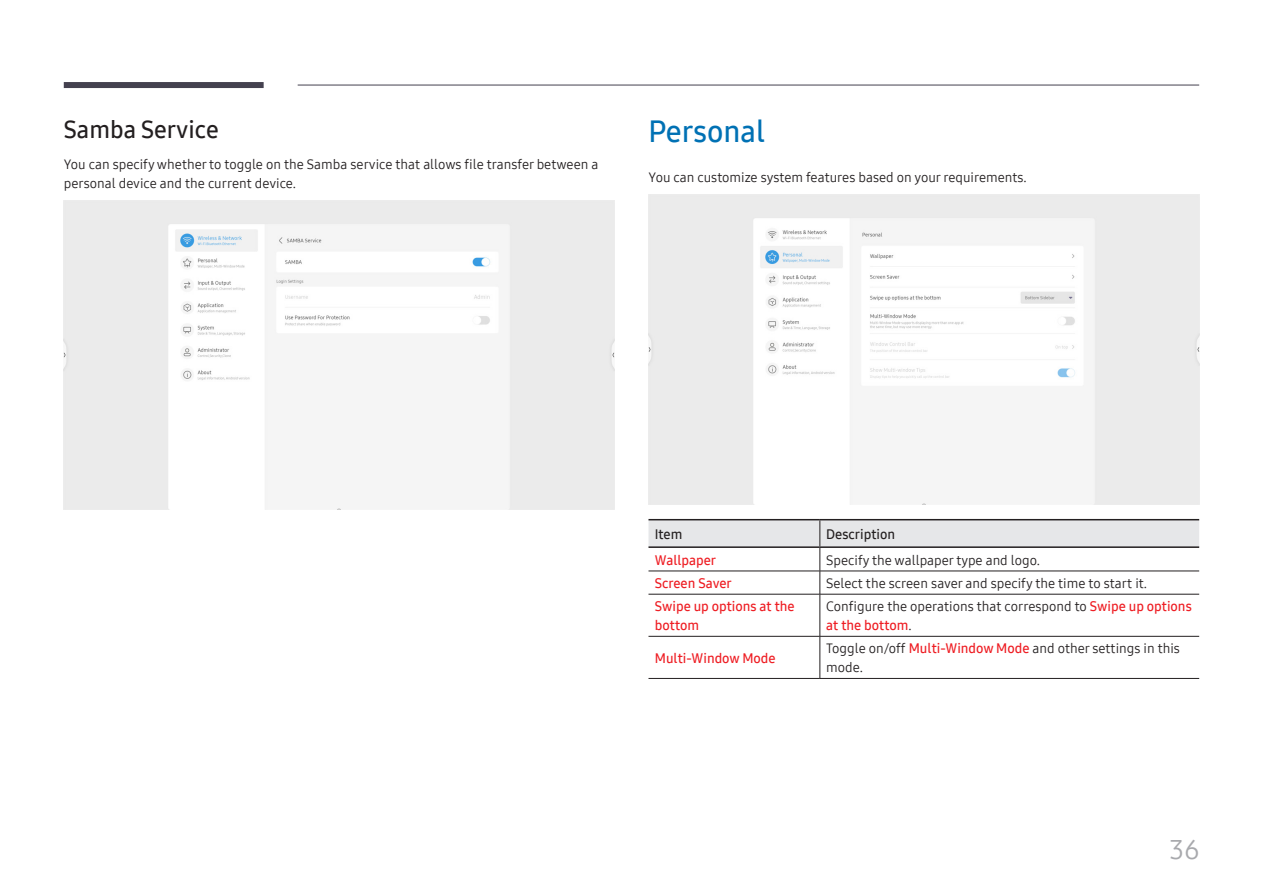
<style>
.page{position:relative;width:1263px;height:893px;background:#fff}
.page>*{position:absolute;margin:0;border:0;box-sizing:border-box;transform-origin:0 0}
.t1{font:30px "Samsung One 600";color:#0071b4}
.t2{font:27px "Samsung One 400";color:#a8a9ad}
.t3{font:24px "Samsung One 600";color:#231f20}
.t4{font:13.5px/18.9px "Samsung One 400";color:#231f20}
.t5{font:13.5px/18.9px "Samsung One 600";color:#ee1d23}
.P_Lead{font:13.5px "Samsung One 600";color:#231f20}
.s1{font-family:"Samsung One 600";color:#ee1d23}
</style>
<div class="page">
<div style="left:64px;top:82px;width:200px;height:6px;background:#44414f"></div>
<hr style="left:298px;top:85px;width:901px;height:1px;background:#44414f">
<img style="left:64px;top:200px;width:550px;height:310px">
<img style="left:649px;top:194px;width:550px;height:310px">
<hr style="left:820px;top:519px;width:379px;height:1px;background:#231f20">
<hr style="left:820px;top:594px;width:379px;height:1px;background:#231f20">
<hr style="left:820px;top:636px;width:379px;height:1px;background:#231f20">
<hr style="left:820px;top:678px;width:379px;height:1px;background:#231f20">
<hr style="left:648px;top:594px;width:172px;height:1px;background:#231f20">
<hr style="left:648px;top:636px;width:172px;height:1px;background:#231f20">
<hr style="left:648px;top:678px;width:172px;height:1px;background:#231f20">
<hr style="left:648px;top:519px;width:172px;height:1px;background:#231f20">
<svg style="left:648px;top:520px;width:551px;height:74px"></svg>
<hr style="left:820px;top:594px;width:1px;height:42px;background:#231f20">
<hr style="left:820px;top:636px;width:1px;height:42px;background:#231f20">
<h3 class="t3" style="left:64px;top:113px;width:156px">Samba Service</h3>
<p class="t4" style="left:64px;top:155px;width:536px">You can specify whether to toggle on the Samba service that allows file transfer between a personal device and the current device.</p>
<h2 class="t1" style="left:648px;top:112px;width:118px">Personal</h2>
<p class="t4" style="left:648px;top:168px;width:380px">You can customize system features based on your requirements.</p>
<p class="P_Lead" style="left:655px;top:525px;width:29px">Item</p>
<p class="P_Lead" style="left:826px;top:525px;width:70px">Description</p>
<p class="t5" style="left:655px;top:550px;width:63px">Wallpaper</p>
<p class="t4" style="left:826px;top:550px;width:215px">Specify the wallpaper type and logo.</p>
<p class="t5" style="left:655px;top:573px;width:78px">Screen Saver</p>
<p class="t4" style="left:826px;top:573px;width:322px">Select the screen saver and specify the time to start it.</p>
<p class="t5" style="left:655px;top:597px;width:141px">Swipe up options at the bottom</p>
<p class="t4" style="left:826px;top:597px;width:367px">Configure the operations that correspond to <span class="s1">Swipe up options at the bottom</span>.</p>
<p class="t5" style="left:655px;top:648px;width:122px">Multi-Window Mode</p>
<p class="t4" style="left:826px;top:639px;width:355px">Toggle on/off <span class="s1">Multi-Window Mode</span> and other settings in this mode.</p>
<h2 class="t2" style="left:1169px;top:831px;width:31px">36</h2>
</div>
